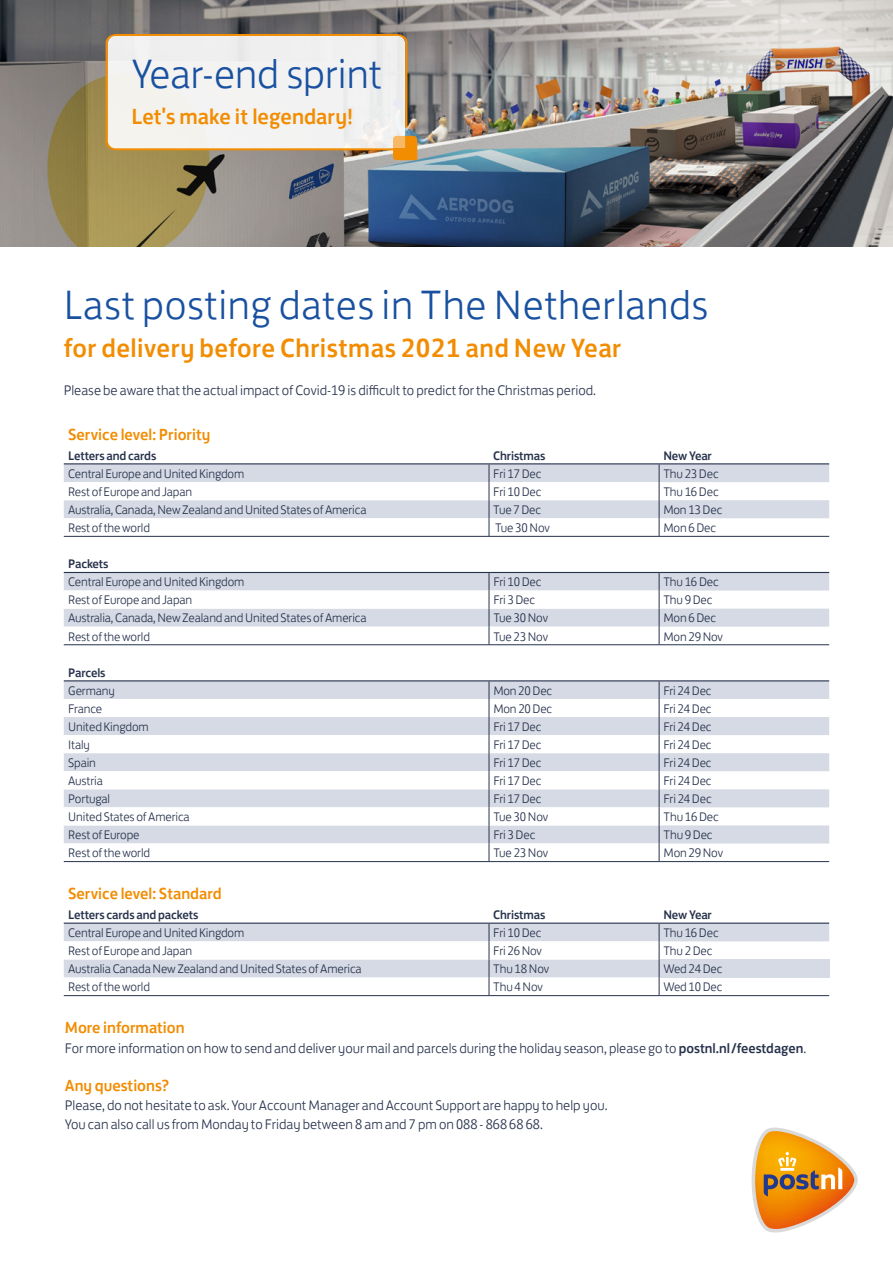
<style>
.page{position:relative;width:893px;height:1263px;background:#fff}
.page>*{position:absolute;margin:0;border:0;box-sizing:border-box;transform-origin:0 0}
.t1{font:300 42px "Post NL";letter-spacing:.015em;color:#1951a0}
.t2{font:500 27px "Post NL";letter-spacing:.015em;color:#f28c00}
.t3{font:500 22.5px "Post NL";color:#f28c00}
.t4{font:500 16.5px "Post NL";color:#f28c00}
.t5{font:300 14.25px/19.2px "Post NL";color:#27324c}
.t6{font:300 12.75px "Post NL";letter-spacing:-.01em;color:#27324c}
.t7{font:500 12.75px "Post NL";letter-spacing:-.01em;color:#27324c}
.s1{font-weight:500}
</style>
<div class="page">
<svg style="left:752px;top:1127px;width:106px;height:105px"></svg>
<svg style="left:64px;top:464px;width:765px;height:379px;fill:#d5dae4"></svg>
<svg style="left:490px;top:464px;width:339px;height:36px;fill:#d5dae4"></svg>
<svg style="left:64px;top:482px;width:595px;height:379px"></svg>
<svg style="left:659px;top:500px;width:170px;height:307px"></svg>
<svg style="left:489px;top:464px;width:1px;height:72px"></svg>
<svg style="left:659px;top:464px;width:1px;height:72px"></svg>
<svg style="left:489px;top:573px;width:1px;height:71px"></svg>
<hr style="left:64px;top:536px;width:425px;height:1px;background:#27324c">
<hr style="left:489px;top:536px;width:170px;height:1px;background:#27324c">
<hr style="left:659px;top:536px;width:170px;height:1px;background:#27324c">
<hr style="left:64px;top:644px;width:425px;height:1px;background:#27324c">
<hr style="left:489px;top:644px;width:170px;height:1px;background:#27324c">
<hr style="left:659px;top:644px;width:170px;height:1px;background:#27324c">
<hr style="left:64px;top:572px;width:425px;height:1px;background:#27324c">
<hr style="left:489px;top:572px;width:170px;height:1px;background:#27324c">
<svg style="left:659px;top:573px;width:1px;height:71px"></svg>
<hr style="left:659px;top:572px;width:170px;height:1px;background:#27324c">
<hr style="left:64px;top:680px;width:425px;height:1px;background:#27324c">
<hr style="left:489px;top:680px;width:170px;height:1px;background:#27324c">
<hr style="left:659px;top:680px;width:170px;height:1px;background:#27324c">
<svg style="left:489px;top:681px;width:1px;height:180px"></svg>
<svg style="left:659px;top:681px;width:1px;height:180px"></svg>
<hr style="left:64px;top:861px;width:425px;height:1px;background:#27324c">
<hr style="left:489px;top:861px;width:170px;height:1px;background:#27324c">
<hr style="left:659px;top:861px;width:170px;height:1px;background:#27324c">
<hr style="left:64px;top:463px;width:425px;height:1px;background:#27324c">
<hr style="left:489px;top:463px;width:170px;height:1px;background:#27324c">
<hr style="left:659px;top:463px;width:170px;height:1px;background:#27324c">
<svg style="left:64px;top:924px;width:765px;height:71px"></svg>
<hr style="left:64px;top:995px;width:425px;height:1px;background:#27324c">
<hr style="left:489px;top:995px;width:170px;height:1px;background:#27324c">
<hr style="left:659px;top:995px;width:170px;height:1px;background:#27324c">
<hr style="left:64px;top:922px;width:425px;height:2px;background:#27324c">
<hr style="left:489px;top:922px;width:170px;height:2px;background:#27324c">
<hr style="left:659px;top:922px;width:170px;height:2px;background:#27324c">
<img style="left:0;top:0;width:893px;height:247px">
<svg style="left:104px;top:33px;width:313px;height:127px"></svg>
<h1 class="t1" style="left:131px;top:41px;width:252px">Year-end sprint</h1>
<h3 class="t3" style="left:131px;top:98px;width:223px">Let's make it legendary!</h3>
<h1 class="t1" style="left:64px;top:271px;width:646px">Last posting dates in The Netherlands</h1>
<h2 class="t2" style="left:64px;top:326px;width:559px">for delivery before Christmas 2021 and New Year</h2>
<p class="t5" style="left:64px;top:380px;width:534px">Please be aware that the actual impact of Covid-19 is difficult to predict for the Christmas period.</p>
<p class="t4" style="left:68px;top:421px;width:144px">Service level: Priority</p>
<p class="t7" style="left:68px;top:445px;width:90px">Letters and cards</p>
<p class="t7" style="left:493px;top:445px;width:54px">Christmas</p>
<p class="t7" style="left:663px;top:445px;width:50px">New Year</p>
<p class="t6" style="left:68px;top:463px;width:178px">Central Europe and United Kingdom</p>
<p class="t6" style="left:493px;top:463px;width:50px">Fri 17 Dec</p>
<p class="t6" style="left:663px;top:463px;width:57px">Thu 23 Dec</p>
<p class="t6" style="left:68px;top:481px;width:126px">Rest of Europe and Japan</p>
<p class="t6" style="left:493px;top:481px;width:50px">Fri 10 Dec</p>
<p class="t6" style="left:663px;top:481px;width:57px">Thu 16 Dec</p>
<p class="t6" style="left:68px;top:499px;width:300px">Australia, Canada, New Zealand and United States of America</p>
<p class="t6" style="left:493px;top:499px;width:49px">Tue 7 Dec</p>
<p class="t6" style="left:663px;top:499px;width:60px">Mon 13 Dec</p>
<p class="t6" style="left:68px;top:518px;width:83px">Rest of the world</p>
<p class="t6" style="left:495px;top:518px;width:56px">Tue 30 Nov</p>
<p class="t6" style="left:663px;top:518px;width:54px">Mon 6 Dec</p>
<p class="t7" style="left:68px;top:553px;width:42px">Packets</p>
<p class="t6" style="left:68px;top:572px;width:178px">Central Europe and United Kingdom</p>
<p class="t6" style="left:493px;top:572px;width:50px">Fri 10 Dec</p>
<p class="t6" style="left:663px;top:572px;width:57px">Thu 16 Dec</p>
<p class="t6" style="left:68px;top:590px;width:126px">Rest of Europe and Japan</p>
<p class="t6" style="left:493px;top:590px;width:43px">Fri 3 Dec</p>
<p class="t6" style="left:663px;top:590px;width:51px">Thu 9 Dec</p>
<p class="t6" style="left:68px;top:608px;width:300px">Australia, Canada, New Zealand and United States of America</p>
<p class="t6" style="left:493px;top:608px;width:56px">Tue 30 Nov</p>
<p class="t6" style="left:663px;top:608px;width:54px">Mon 6 Dec</p>
<p class="t6" style="left:68px;top:626px;width:83px">Rest of the world</p>
<p class="t6" style="left:493px;top:626px;width:56px">Tue 23 Nov</p>
<p class="t6" style="left:663px;top:626px;width:61px">Mon 29 Nov</p>
<p class="t7" style="left:68px;top:662px;width:39px">Parcels</p>
<p class="t6" style="left:68px;top:680px;width:48px">Germany</p>
<p class="t6" style="left:493px;top:680px;width:60px">Mon 20 Dec</p>
<p class="t6" style="left:663px;top:680px;width:50px">Fri 24 Dec</p>
<p class="t6" style="left:68px;top:698px;width:36px">France</p>
<p class="t6" style="left:493px;top:698px;width:60px">Mon 20 Dec</p>
<p class="t6" style="left:663px;top:698px;width:50px">Fri 24 Dec</p>
<p class="t6" style="left:68px;top:716px;width:82px">United Kingdom</p>
<p class="t6" style="left:493px;top:716px;width:50px">Fri 17 Dec</p>
<p class="t6" style="left:663px;top:716px;width:50px">Fri 24 Dec</p>
<p class="t6" style="left:68px;top:734px;width:23px">Italy</p>
<p class="t6" style="left:493px;top:734px;width:50px">Fri 17 Dec</p>
<p class="t6" style="left:663px;top:734px;width:50px">Fri 24 Dec</p>
<p class="t6" style="left:68px;top:752px;width:29px">Spain</p>
<p class="t6" style="left:493px;top:752px;width:50px">Fri 17 Dec</p>
<p class="t6" style="left:663px;top:752px;width:50px">Fri 24 Dec</p>
<p class="t6" style="left:68px;top:771px;width:36px">Austria</p>
<p class="t6" style="left:493px;top:771px;width:50px">Fri 17 Dec</p>
<p class="t6" style="left:663px;top:771px;width:50px">Fri 24 Dec</p>
<p class="t6" style="left:68px;top:789px;width:43px">Portugal</p>
<p class="t6" style="left:493px;top:789px;width:50px">Fri 17 Dec</p>
<p class="t6" style="left:664px;top:789px;width:50px">Fri 24 Dec</p>
<p class="t6" style="left:68px;top:807px;width:123px">United States of America</p>
<p class="t6" style="left:493px;top:807px;width:56px">Tue 30 Nov</p>
<p class="t6" style="left:664px;top:807px;width:57px">Thu 16 Dec</p>
<p class="t6" style="left:68px;top:825px;width:73px">Rest of Europe</p>
<p class="t6" style="left:493px;top:825px;width:43px">Fri 3 Dec</p>
<p class="t6" style="left:664px;top:825px;width:51px">Thu 9 Dec</p>
<p class="t6" style="left:68px;top:843px;width:83px">Rest of the world</p>
<p class="t6" style="left:493px;top:843px;width:56px">Tue 23 Nov</p>
<p class="t6" style="left:664px;top:843px;width:61px">Mon 29 Nov</p>
<p class="t4" style="left:68px;top:880px;width:155px">Service level: Standard</p>
<p class="t7" style="left:68px;top:904px;width:132px">Letters cards and packets</p>
<p class="t7" style="left:493px;top:904px;width:54px">Christmas</p>
<p class="t7" style="left:663px;top:904px;width:50px">New Year</p>
<p class="t6" style="left:68px;top:923px;width:178px">Central Europe and United Kingdom</p>
<p class="t6" style="left:493px;top:923px;width:50px">Fri 10 Dec</p>
<p class="t6" style="left:663px;top:923px;width:57px">Thu 16 Dec</p>
<p class="t6" style="left:68px;top:941px;width:126px">Rest of Europe and Japan</p>
<p class="t6" style="left:493px;top:941px;width:50px">Fri 26 Nov</p>
<p class="t6" style="left:663px;top:941px;width:51px">Thu 2 Dec</p>
<p class="t6" style="left:68px;top:959px;width:295px">Australia Canada New Zealand and United States of America</p>
<p class="t6" style="left:493px;top:959px;width:57px">Thu 18 Nov</p>
<p class="t6" style="left:663px;top:959px;width:61px">Wed 24 Dec</p>
<p class="t6" style="left:68px;top:977px;width:83px">Rest of the world</p>
<p class="t6" style="left:493px;top:977px;width:51px">Thu 4 Nov</p>
<p class="t6" style="left:663px;top:977px;width:61px">Wed 10 Dec</p>
<p class="t4" style="left:65px;top:1014px;width:121px">More information</p>
<p class="t5" style="left:65px;top:1037px;width:743px">For more information on how to send and deliver your mail and parcels during the holiday season, please go to <span class="s1">postnl.nl/feestdagen</span>.</p>
<p class="t4" style="left:65px;top:1072px;width:106px">Any questions?</p>
<p class="t5" style="left:65px;top:1094px;width:544px">Please, do not hesitate to ask. Your Account Manager and Account Support are happy to help you.<br>You can also call us from Monday to Friday between 8 am and 7 pm on 088 - 868 68 68.</p>
</div>
